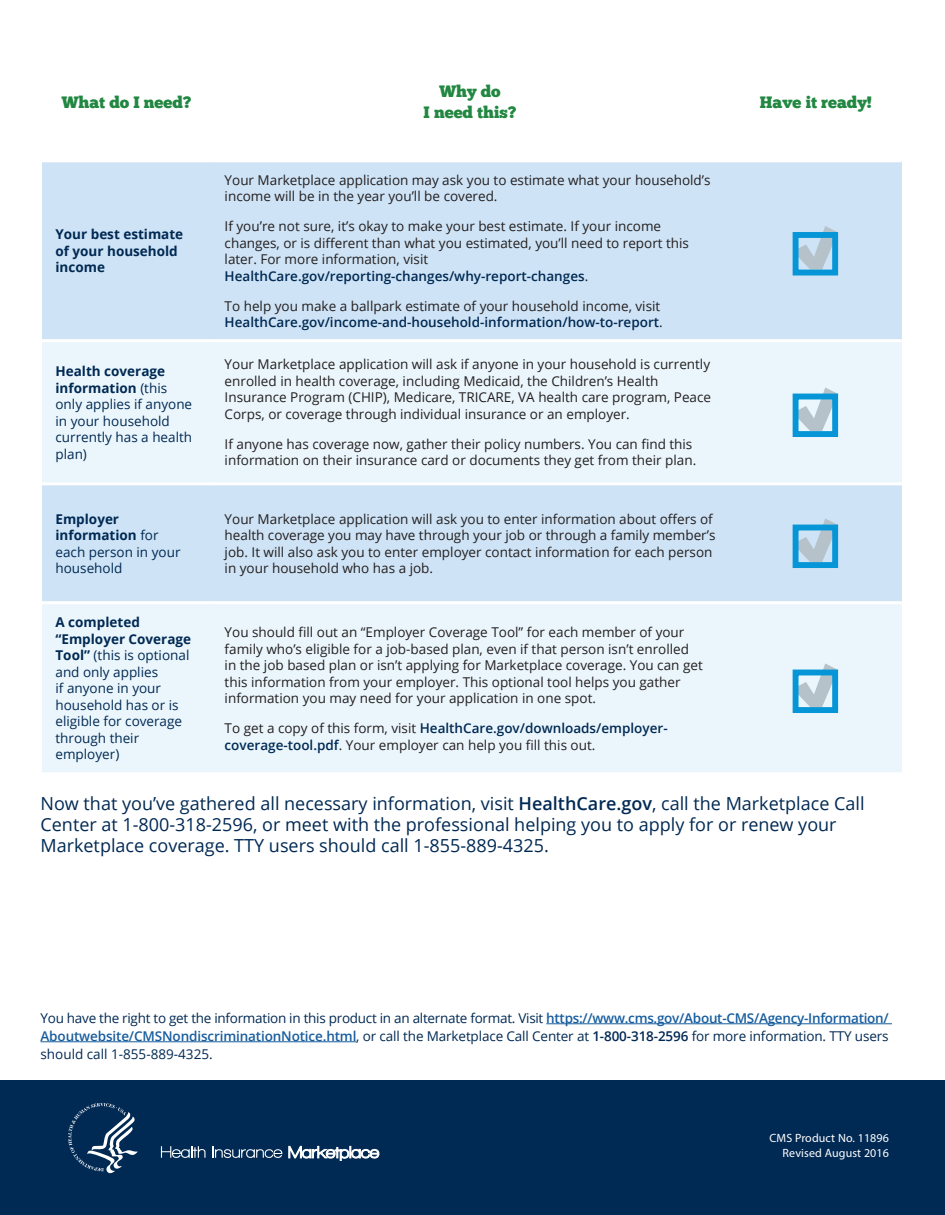
<style>
.page{position:relative;width:945px;height:1215px;background:#fff}
.page>*{position:absolute;margin:0;border:0;box-sizing:border-box;transform-origin:0 0}
.text_no_indent{font:18px/21px "Open Sans";color:#002953}
.t1{font:16.5px/21px "Chunk Five";color:#218741;text-align:center}
.t2{font:13.5px/16.5px "Open Sans";color:#231f20}
.text_no_indent-2{font:13.5px/16.5px "Open Sans";color:#002953}
.t3{font:600 13.5px/16.5px "Open Sans";color:#002953}
.t4{font:700 13.5px/16.5px "Open Sans";color:#002953}
.fineprint{font:12px "Myriad Pro";letter-spacing:.01em;color:#fff}
.s1{font-weight:600;color:#002953}
.s2{font-weight:400;color:#231f20}
.s3{font-weight:700}
.s4{font-weight:600}
.s5{font-weight:600;color:#175d9e}
</style>
<div class="page">
<div style="left:0;top:1081px;width:945px;height:134px;background:#002953"></div>
<div style="left:42px;top:161px;width:169px;height:180px;background:#cee3f5"></div>
<div style="left:211px;top:161px;width:518px;height:180px;background:#cee3f5"></div>
<div style="left:729px;top:161px;width:173px;height:180px;background:#cee3f5"></div>
<div style="left:42px;top:484px;width:169px;height:119px;background:#cee3f5"></div>
<div style="left:211px;top:484px;width:518px;height:119px;background:#cee3f5"></div>
<div style="left:729px;top:484px;width:173px;height:119px;background:#cee3f5"></div>
<div style="left:42px;top:341px;width:169px;height:143px;background:#ebf6fc"></div>
<div style="left:211px;top:341px;width:518px;height:143px;background:#ebf6fc"></div>
<div style="left:729px;top:341px;width:173px;height:143px;background:#ebf6fc"></div>
<div style="left:42px;top:603px;width:169px;height:171px;background:#ebf6fc"></div>
<div style="left:211px;top:603px;width:518px;height:171px;background:#ebf6fc"></div>
<div style="left:729px;top:603px;width:173px;height:171px;background:#ebf6fc"></div>
<hr style="left:42px;top:159px;width:169px;height:3px;background:#fff">
<hr style="left:211px;top:159px;width:518px;height:3px;background:#fff">
<hr style="left:729px;top:159px;width:173px;height:3px;background:#fff">
<hr style="left:42px;top:339px;width:169px;height:3px;background:#fff">
<hr style="left:211px;top:339px;width:518px;height:3px;background:#fff">
<hr style="left:729px;top:339px;width:173px;height:3px;background:#fff">
<hr style="left:42px;top:482px;width:169px;height:3px;background:#fff">
<hr style="left:211px;top:482px;width:518px;height:3px;background:#fff">
<hr style="left:729px;top:482px;width:173px;height:3px;background:#fff">
<hr style="left:42px;top:601px;width:169px;height:3px;background:#fff">
<hr style="left:211px;top:601px;width:518px;height:3px;background:#fff">
<hr style="left:729px;top:601px;width:173px;height:3px;background:#fff">
<hr style="left:42px;top:772px;width:169px;height:3px;background:#fff">
<hr style="left:211px;top:772px;width:518px;height:3px;background:#fff">
<hr style="left:729px;top:772px;width:173px;height:3px;background:#fff">
<svg style="left:800px;top:226px;width:37px;height:42px"></svg>
<div style="left:793px;top:232px;width:45px;height:43px;border:6px solid #0696d7"></div>
<svg style="left:793px;top:387px;width:45px;height:43px"></svg>
<div style="left:793px;top:394px;width:45px;height:43px;border:6px solid #0696d7"></div>
<svg style="left:793px;top:518px;width:45px;height:43px"></svg>
<div style="left:793px;top:525px;width:45px;height:43px;border:6px solid #0696d7"></div>
<svg style="left:793px;top:663px;width:45px;height:43px"></svg>
<div style="left:793px;top:670px;width:45px;height:43px;border:6px solid #0696d7"></div>
<hr style="left:546px;top:1023px;width:346px;height:1px;background:#175d9e">
<hr style="left:40px;top:1041px;width:316px;height:1px;background:#175d9e">
<svg style="left:68px;top:1103px;width:70px;height:70px"></svg>
<svg style="left:161px;top:1146px;width:45px;height:12px"></svg>
<svg style="left:213px;top:1146px;width:69px;height:12px"></svg>
<svg style="left:288px;top:1146px;width:91px;height:15px"></svg>
<p class="t1" style="left:62px;top:91px;width:131px">What do I need?</p>
<p class="t1" style="left:424px;top:81px;width:94px">Why do<br>I need this?</p>
<p class="t1" style="left:760px;top:91px;width:114px">Have it ready!</p>
<p class="t4" style="left:56px;top:226px;width:129px">Your best estimate of your household income</p>
<p class="t2" style="left:225px;top:171px;width:487px">Your Marketplace application may ask you to estimate what your household’s income will be in the year you’ll be covered.</p>
<p class="t2" style="left:225px;top:218px;width:466px">If you’re not sure, it’s okay to make your best estimate. If your income changes, or is different than what you estimated, you’ll need to report this later. For more information, visit <span class="s1">HealthCare.gov/reporting-changes/why-report-changes</span>.</p>
<p class="t3" style="left:225px;top:297px;width:440px"><span class="s2">To help you make a ballpark estimate of your household income, visit<br></span>HealthCare.gov/income-and-household-information/how-to-report<span class="s2">.</span></p>
<p class="text_no_indent-2" style="left:56px;top:363px;width:138px"><span class="s3">Health coverage information</span> (this only applies if anyone in your household currently has a health plan)</p>
<p class="t2" style="left:225px;top:356px;width:488px">Your Marketplace application will ask if anyone in your household is currently enrolled in health coverage, including Medicaid, the Children’s Health Insurance Program (CHIP), Medicare, TRICARE, VA health care program, Peace Corps, or coverage through individual insurance or an employer.</p>
<p class="t2" style="left:225px;top:435px;width:473px">If anyone has coverage now, gather their policy numbers. You can find this information on their insurance card or documents they get from their plan.</p>
<p class="text_no_indent-2" style="left:56px;top:510px;width:127px"><span class="s3">Employer information</span> for each person in your household</p>
<p class="t2" style="left:225px;top:510px;width:492px">Your Marketplace application will ask you to enter information about offers of health coverage you may have through your job or through a family member’s job. It will also ask you to enter employer contact information for each person in your household who has a job.</p>
<p class="text_no_indent-2" style="left:56px;top:614px;width:137px"><span class="s3">A completed “Employer Coverage<br>Tool”</span> (this is optional and only applies<br>if anyone in your household has or is eligible for coverage through their employer)</p>
<p class="t2" style="left:225px;top:624px;width:480px">You should fill out an “Employer Coverage Tool” for each member of your family who’s eligible for a job-based plan, even if that person isn’t enrolled in the job based plan or isn’t applying for Marketplace coverage. You can get this information from your employer. This optional tool helps you gather information you may need for your application in one spot.</p>
<p class="t2" style="left:225px;top:720px;width:445px">To get a copy of this form, visit <span class="s1">HealthCare.gov/downloads/employer&shy;coverage-tool.pdf</span>. Your employer can help you fill this out.</p>
<p class="text_no_indent" style="left:40px;top:793px;width:826px">Now that you’ve gathered all necessary information, visit <span class="s4">HealthCare.gov</span>, call the Marketplace Call<br>Center at 1-800-318-2596, or meet with the professional helping you to apply for or renew your<br>Marketplace coverage. TTY users should call 1-855-889-4325.</p>
<p class="text_no_indent-2" style="left:40px;top:1009px;width:850px;line-height:18px;text-align:justify">You have the right to get the information in this product in an alternate format. Visit <span class="s5">https://www.cms.gov/About-CMS/Agency-Information/ Aboutwebsite/CMSNondiscriminationNotice.html</span>, or call the Marketplace Call Center at <span class="s4">1-800-318-2596</span> for more information. TTY users should call 1-855-889-4325.</p>
<p class="fineprint" style="left:770px;top:1131px;width:121px">CMS Product No. 11896</p>
<p class="fineprint" style="left:783px;top:1146px;width:108px">Revised August 2016</p>
</div>
